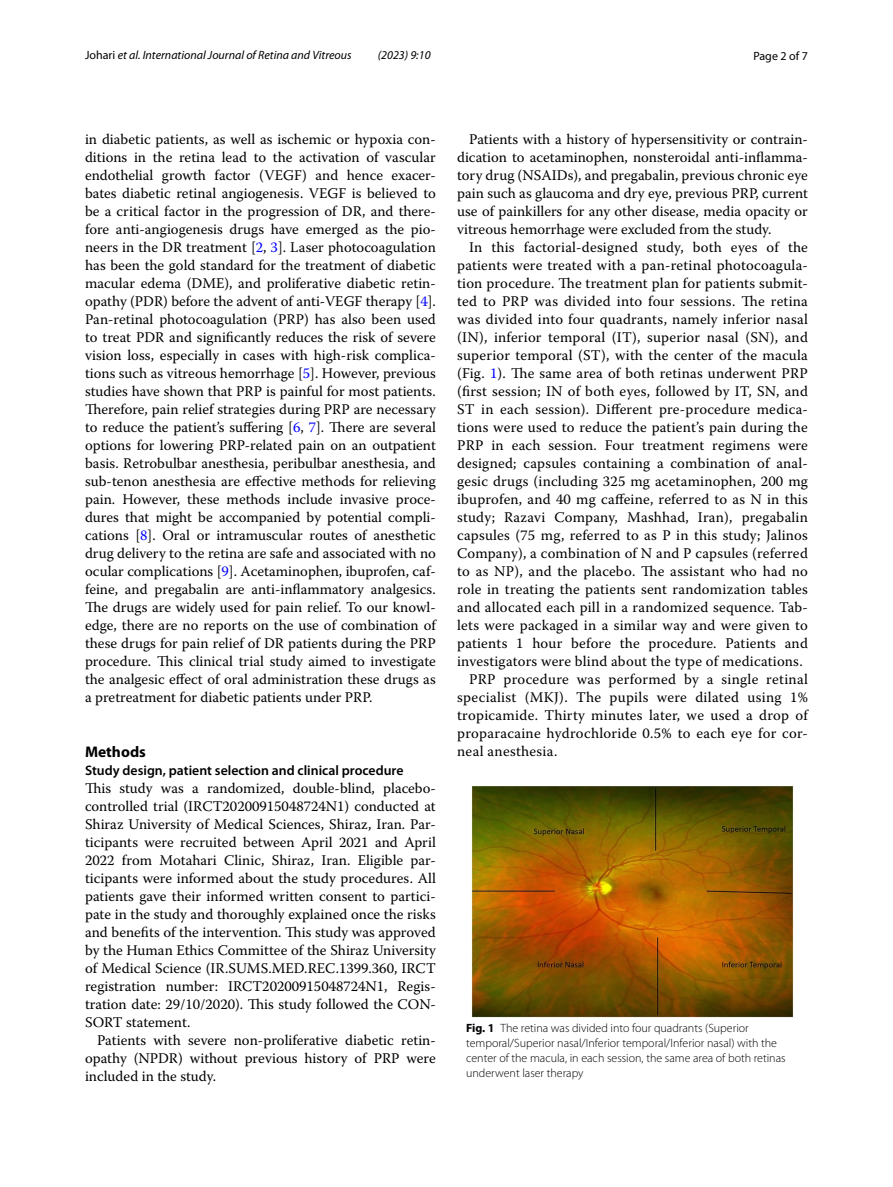
<style>
.page{position:relative;width:893px;height:1187px;background:#fff}
.page>*{position:absolute;margin:0;border:0;box-sizing:border-box;transform-origin:0 0}
.t1{font:700 15.45px "Myriad Pro";color:#000}
.t2{font:14.7px/18px "Warnock Pro";letter-spacing:.015em;color:#000;text-align:justify}
.t3{font:600 13.8px "Myriad Pro";color:#000}
.t4{font:300 12px/15px "Myriad Pro";color:#000}
.t5{font:italic 12px "Myriad Pro";color:#000}
.t6{font:12px "Myriad Pro";color:#000}
.s1{font-style:normal}
.s2{color:#00f}
.s3{font-weight:700}
</style>
<div class="page">
<img style="left:472px;top:785px;width:321px;height:232px">
<p class="t5" style="left:85px;top:48px;width:268px"><span class="s1">Johari</span> et al. International Journal of Retina and Vitreous</p>
<p class="t5" style="left:378px;top:48px;width:54px">(2023) 9:10</p>
<p class="t6" style="left:753px;top:48px;width:56px">Page 2 of 7</p>
<p class="t2" style="left:85px;top:130px;width:352px">in diabetic patients, as well as ischemic or hypoxia con&shy;ditions in the retina lead to the activation of vascular endothelial growth factor (VEGF) and hence exacer&shy;bates diabetic retinal angiogenesis. VEGF is believed to be a critical factor in the progression of DR, and there&shy;fore anti-angiogenesis drugs have emerged as the pio&shy;neers in the DR treatment [<span class="s2">2</span>, <span class="s2">3</span>]. Laser photocoagulation has been the gold standard for the treatment of diabetic macular edema (DME), and proliferative diabetic retin&shy;opathy (PDR) before the advent of anti-VEGF therapy [<span class="s2">4</span>].<br>Pan-retinal photocoagulation (PRP) has also been used to treat PDR and significantly reduces the risk of severe vision loss, especially in cases with high-risk complica&shy;tions such as vitreous hemorrhage [<span class="s2">5</span>]. However, previous studies have shown that PRP is painful for most patients.<br>Therefore, pain relief strategies during PRP are necessary to reduce the patient’s suffering [<span class="s2">6</span>, <span class="s2">7</span>]. There are several options for lowering PRP-related pain on an outpatient basis. Retrobulbar anesthesia, peribulbar anesthesia, and sub-tenon anesthesia are effective methods for relieving pain. However, these methods include invasive proce&shy;dures that might be accompanied by potential compli&shy;cations [<span class="s2">8</span>]. Oral or intramuscular routes of anesthetic drug delivery to the retina are safe and associated with no ocular complications [<span class="s2">9</span>]. Acetaminophen, ibuprofen, caf&shy;feine, and pregabalin are anti-inflammatory analgesics.<br>The drugs are widely used for pain relief. To our knowl&shy;edge, there are no reports on the use of combination of these drugs for pain relief of DR patients during the PRP procedure. This clinical trial study aimed to investigate the analgesic effect of oral administration these drugs as a pretreatment for diabetic patients under PRP.</p>
<p class="t1" style="left:85px;top:741px;width:62px">Methods</p>
<p class="t3" style="left:85px;top:761px;width:320px">Study design, patient selection and clinical procedure</p>
<p class="t2" style="left:85px;top:778px;width:352px">This study was a randomized, double-blind, placebo&shy;controlled trial (IRCT20200915048724N1) conducted at Shiraz University of Medical Sciences, Shiraz, Iran. Par&shy;ticipants were recruited between April 2021 and April 2022 from Motahari Clinic, Shiraz, Iran. Eligible par&shy;ticipants were informed about the study procedures. All patients gave their informed written consent to partici&shy;pate in the study and thoroughly explained once the risks and benefits of the intervention. This study was approved by the Human Ethics Committee of the Shiraz University of Medical Science (IR.SUMS.MED.REC.1399.360, IRCT registration number: IRCT20200915048724N1, Regis&shy;tration date: 29/10/2020). This study followed the CON-SORT statement.</p>
<p class="t2" style="left:85px;top:1030px;width:352px;text-indent:12px">Patients with severe non-proliferative diabetic retin&shy;opathy (NPDR) without previous history of PRP were included in the study.</p>
<p class="t2" style="left:457px;top:130px;width:352px;text-indent:12px">Patients with a history of hypersensitivity or contrain&shy;dication to acetaminophen, nonsteroidal anti-inflamma&shy;tory drug (NSAIDs), and pregabalin, previous chronic eye pain such as glaucoma and dry eye, previous PRP, current use of painkillers for any other disease, media opacity or vitreous hemorrhage were excluded from the study.</p>
<p class="t2" style="left:469px;top:238px;width:340px">In this factorial-designed study, both eyes of the</p>
<p class="t2" style="left:457px;top:256px;width:352px">patients were treated with a pan-retinal photocoagula-</p>
<p class="t2" style="left:457px;top:274px;width:352px">tion procedure. The treatment plan for patients submit-</p>
<p class="t2" style="left:457px;top:292px;width:352px">ted to PRP was divided into four sessions. The retina</p>
<p class="t2" style="left:457px;top:310px;width:352px">was divided into four quadrants, namely inferior nasal</p>
<p class="t2" style="left:457px;top:328px;width:352px">(IN), inferior temporal (IT), superior nasal (SN), and</p>
<p class="t2" style="left:457px;top:346px;width:352px">superior temporal (ST), with the center of the macula</p>
<p class="t2" style="left:457px;top:364px;width:352px">(Fig. <span class="s2">1</span>). The same area of both retinas underwent PRP</p>
<p class="t2" style="left:457px;top:382px;width:352px">(first session; IN of both eyes, followed by IT, SN, and</p>
<p class="t2" style="left:457px;top:400px;width:352px">ST in each session). Different pre-procedure medica-</p>
<p class="t2" style="left:457px;top:418px;width:352px">tions were used to reduce the patient’s pain during the</p>
<p class="t2" style="left:457px;top:436px;width:352px">PRP in each session. Four treatment regimens were</p>
<p class="t2" style="left:457px;top:454px;width:352px">designed; capsules containing a combination of anal-</p>
<p class="t2" style="left:457px;top:472px;width:352px">gesic drugs (including 325 mg acetaminophen, 200 mg</p>
<p class="t2" style="left:457px;top:490px;width:352px">ibuprofen, and 40 mg caffeine, referred to as N in this</p>
<p class="t2" style="left:457px;top:508px;width:352px">study; Razavi Company, Mashhad, Iran), pregabalin</p>
<p class="t2" style="left:457px;top:526px;width:352px">capsules (75 mg, referred to as P in this study; Jalinos</p>
<p class="t2" style="left:457px;top:544px;width:352px">Company), a combination of N and P capsules (referred</p>
<p class="t2" style="left:457px;top:562px;width:352px">to as NP), and the placebo. The assistant who had no</p>
<p class="t2" style="left:457px;top:580px;width:352px">role in treating the patients sent randomization tables</p>
<p class="t2" style="left:457px;top:598px;width:352px">and allocated each pill in a randomized sequence. Tab-</p>
<p class="t2" style="left:457px;top:616px;width:352px">lets were packaged in a similar way and were given to</p>
<p class="t2" style="left:457px;top:634px;width:352px">patients 1 hour before the procedure. Patients and</p>
<p class="t2" style="left:457px;top:652px;width:347px">investigators were blind about the type of medications.</p>
<p class="t2" style="left:469px;top:670px;width:340px">PRP procedure was performed by a single retinal</p>
<p class="t2" style="left:457px;top:688px;width:352px">specialist (MKJ). The pupils were dilated using 1%</p>
<p class="t2" style="left:457px;top:706px;width:352px">tropicamide. Thirty minutes later, we used a drop of</p>
<p class="t2" style="left:457px;top:724px;width:352px">proparacaine hydrochloride 0.5% to each eye for cor-</p>
<p class="t2" style="left:457px;top:742px;width:102px">neal anesthesia.</p>
<p class="t4" style="left:466px;top:1021px;width:321px"><span class="s3">Fig. 1</span> The retina was divided into four quadrants (Superior temporal/Superior nasal/Inferior temporal/Inferior nasal) with the center of the macula, in each session, the same area of both retinas underwent laser therapy</p>
</div>
